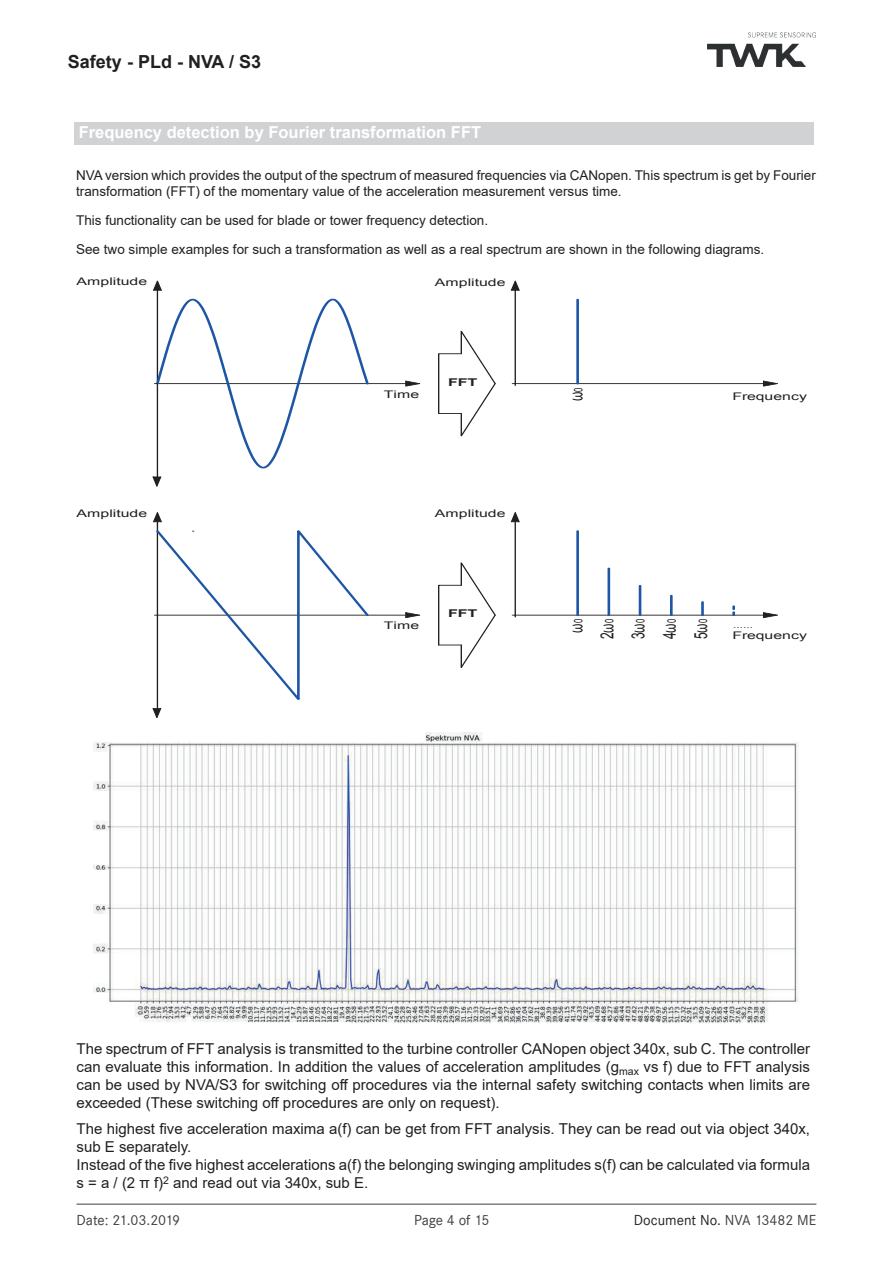
<style>
.page{position:relative;width:893px;height:1263px;background:#fff}
.page>*{position:absolute;margin:0;border:0;box-sizing:border-box;transform-origin:0 0}
.t1{font:18.15px/31.2px "Arial";color:#231f20;text-align:justify;scale:.66 1}
.t2{font:700 18px "Arial";color:#231f20}
.t3{font:700 16.5px "Arial";color:#fff}
.t4{font:15px/18px "Arial";color:#231f20;text-align:justify}
.t5{font:15px "Corporate S";letter-spacing:-.01em;color:#3e3e3f}
.t6{font:15px "Corporate S";color:#231f20}
.t7{font:13.5px/16.2px "Arial";color:#231f20}
.t8{font:700 10.65px "Arial";letter-spacing:-.02em;color:#231f20;scale:1.51 1}
.t9{font:10.5px "Arial";color:#231f20;scale:1.51 1}
.t10{font:7.8px "Arial";color:#231f20;scale:1.51 1}
.s1{font-size:11.85px}
.s2{color:#3e3e3f}
</style>
<div class="page">
<hr style="left:77px;top:1203px;width:739px;height:2px;background:#7c7f81">
<img style="left:707px;top:33px;width:108px;height:33px">
<hr style="left:157px;top:383px;width:261px;height:1px;background:#231f20">
<hr style="left:157px;top:290px;width:1px;height:94px;background:#231f20">
<hr style="left:157px;top:384px;width:1px;height:93px;background:#231f20">
<svg style="left:405px;top:380px;width:15px;height:7px"></svg>
<svg style="left:153px;top:281px;width:9px;height:10px"></svg>
<svg style="left:152px;top:476px;width:10px;height:11px"></svg>
<svg style="left:438px;top:331px;width:58px;height:106px"></svg>
<hr style="left:515px;top:383px;width:260px;height:1px;background:#231f20">
<hr style="left:515px;top:290px;width:1px;height:94px;background:#231f20">
<svg style="left:763px;top:380px;width:15px;height:7px"></svg>
<svg style="left:511px;top:281px;width:9px;height:10px"></svg>
<hr style="left:577px;top:300px;width:2px;height:84px;background:#1e56a6">
<svg style="left:154px;top:297px;width:217px;height:172px"></svg>
<hr style="left:157px;top:615px;width:261px;height:1px;background:#231f20">
<svg style="left:405px;top:612px;width:15px;height:6px"></svg>
<svg style="left:438px;top:562px;width:58px;height:106px"></svg>
<hr style="left:515px;top:615px;width:260px;height:1px;background:#231f20">
<hr style="left:515px;top:522px;width:1px;height:93px;background:#231f20">
<svg style="left:763px;top:612px;width:15px;height:6px"></svg>
<svg style="left:511px;top:512px;width:9px;height:10px"></svg>
<svg style="left:152px;top:512px;width:219px;height:206px"></svg>
<hr style="left:577px;top:531px;width:2px;height:84px;background:#1e56a6">
<hr style="left:608px;top:568px;width:2px;height:47px;background:#1e56a6">
<hr style="left:639px;top:586px;width:2px;height:29px;background:#1e56a6">
<svg style="left:670px;top:596px;width:2px;height:19px"></svg>
<svg style="left:701px;top:602px;width:3px;height:13px"></svg>
<svg style="left:733px;top:606px;width:2px;height:9px"></svg>
<div style="left:74px;top:122px;width:740px;height:23px;background:#d1d2d4"></div>
<img style="left:94px;top:732px;width:705px;height:291px">
<p class="t2" style="left:68px;top:49px;width:195px">Safety - PLd - NVA / S3</p>
<p class="t3" style="left:79px;top:121px;width:404px">Frequency detection by Fourier transformation FFT</p>
<p class="t7" style="left:76px;top:167px;width:741px">NVA version which provides the output of the spectrum of measured frequencies via CANopen. This spectrum is get by Fourier transformation (FFT) of the momentary value of the acceleration measurement versus time.</p>
<p class="t7" style="left:76px;top:206px;width:690px;line-height:29px">This functionality can be used for blade or tower frequency detection.<br>See two simple examples for such a transformation as well as a real spectrum are shown in the following diagrams.</p>
<p class="t9" style="left:77px;top:275px;width:48px">Amplitude</p>
<p class="t9" style="left:435px;top:275px;width:48px">Amplitude</p>
<p class="t9" style="left:384px;top:387px;width:25px">Time</p>
<p class="t8" style="left:448px;top:374px;width:21px">FFT</p>
<p class="t9" style="left:77px;top:506px;width:48px">Amplitude</p>
<p class="t9" style="left:435px;top:506px;width:48px">Amplitude</p>
<p class="t9" style="left:384px;top:619px;width:25px">Time</p>
<p class="t8" style="left:448px;top:606px;width:21px">FFT</p>
<p class="t1" style="left:561px;top:401px;width:22px;rotate:-90deg">ω<span class="s1">0</span></p>
<p class="t9" style="left:732px;top:390px;width:51px">Frequency</p>
<p class="t1" style="left:561px;top:633px;width:22px;rotate:-90deg">ω<span class="s1">0</span></p>
<p class="t1" style="left:592px;top:639px;width:32px;rotate:-90deg">2ω<span class="s1">0<br></span>3ω<span class="s1">0<br></span>4ω<span class="s1">0<br></span>5ω<span class="s1">0</span></p>
<p class="t10" style="left:733px;top:620px;width:15px">......</p>
<p class="t9" style="left:732px;top:628px;width:51px">Frequency</p>
<p class="t4" style="left:77px;top:1039px;width:735px">The spectrum of FFT analysis is transmitted to the turbine controller CANopen object 340x, sub C. The controller can evaluate this information. In addition the values of acceleration amplitudes (g<sub>max</sub> vs f) due to FFT analysis can be used by NVA/S3 for switching off procedures via the internal safety switching contacts when limits are exceeded (These switching off procedures are only on request).</p>
<p class="t4" style="left:77px;top:1120px;width:735px;text-align:left">The highest five acceleration maxima a(f) can be get from FFT analysis. They can be read out via object 340x, sub E separately.<br>Instead of the five highest accelerations a(f) the belonging swinging amplitudes s(f) can be calculated via formula s = a / (2 π f)<sup>2</sup> and read out via 340x, sub E.</p>
<p class="t5" style="left:77px;top:1211px;width:105px">Date: 21.03.2019</p>
<p class="t5" style="left:414px;top:1211px;width:77px">Page 4 of 15</p>
<p class="t6" style="left:634px;top:1211px;width:184px">Document No. <span class="s2">NVA 13482 ME</span></p>
</div>
